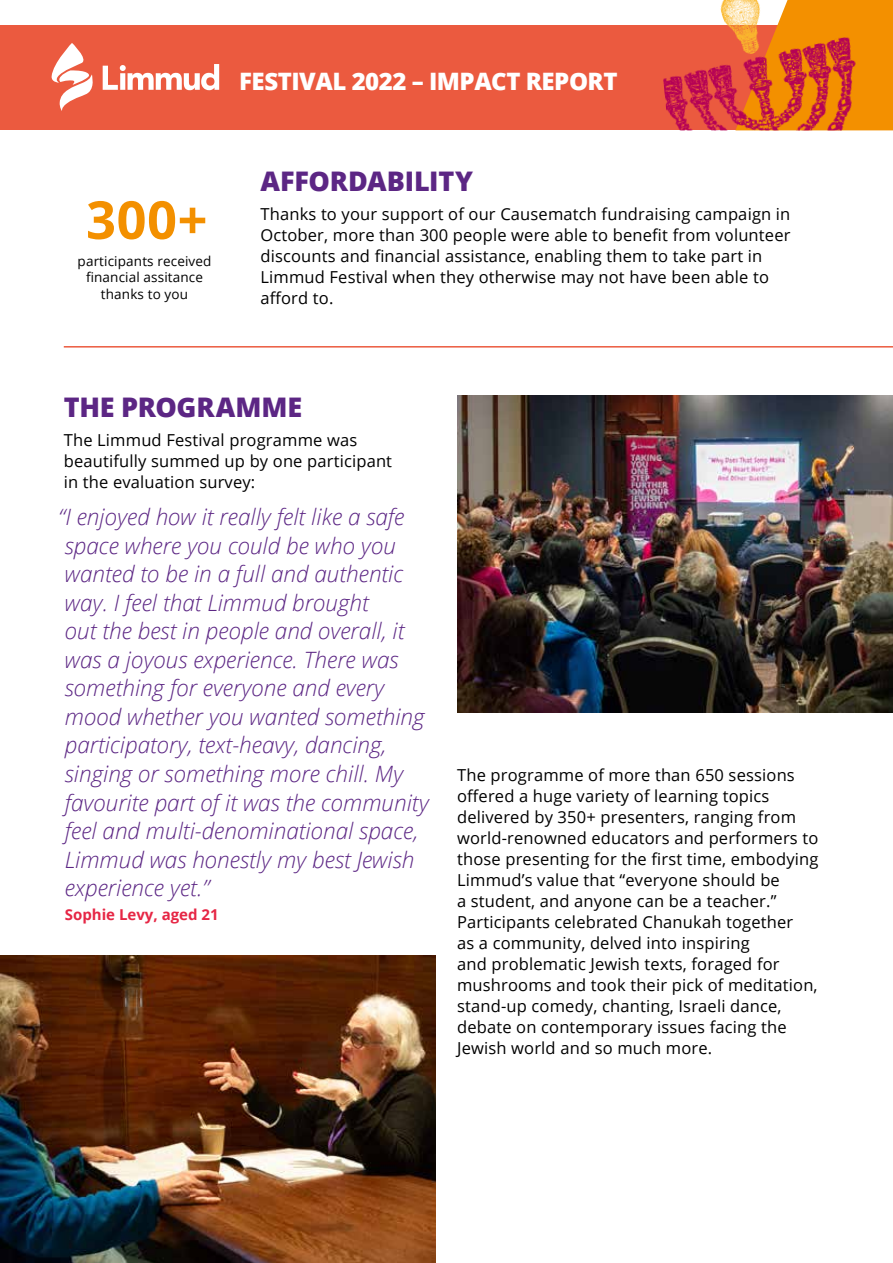
<style>
.page{position:relative;width:893px;height:1263px;background:#fff}
.page>*{position:absolute;margin:0;border:0;box-sizing:border-box;transform-origin:0 0}
.t1{font:700 52.5px "Open Sans";color:#f39000}
.t2{font:800 27px "Open Sans";letter-spacing:-.005em;color:#5c2684}
.t3{font:800 24px "Open Sans";letter-spacing:-.02em;color:#fff}
.t4{font:italic 300 22.5px/28.5px "Open Sans";color:#5c2684}
.t5{font:16.5px/21px "Open Sans";letter-spacing:.01em;color:#000}
.t6{font:700 15px "Open Sans";color:#e62645}
.t7{font:13.5px/16.5px "Open Sans";letter-spacing:.01em;color:#000;text-align:center}
</style>
<div class="page">
<div style="left:0;top:26px;width:893px;height:104px;background:#eb5a3f"></div>
<div style="left:785px;top:0;width:108px;height:130px;background:#f39000"></div>
<svg style="left:103px;top:64px;width:116px;height:26px"></svg>
<svg style="left:51px;top:43px;width:42px;height:68px"></svg>
<img style="left:660px;top:17px;width:225px;height:113px">
<hr style="left:64px;top:346px;width:829px;height:2px;background:#eb5a3f">
<img style="left:717px;top:0;width:68px;height:59px">
<img style="left:457px;top:396px;width:436px;height:316px">
<img style="left:0;top:955px;width:436px;height:308px">
<h3 class="t3" style="left:239px;top:63px;width:380px">FESTIVAL 2022 – IMPACT REPORT</h3>
<h1 class="t1" style="left:86px;top:183px;width:123px">300+</h1>
<p class="t7" style="left:78px;top:252px;width:135px">participants received financial assitance thanks to you</p>
<h2 class="t2" style="left:260px;top:160px;width:214px">AFFORDABILITY</h2>
<p class="t5" style="left:260px;top:203px;width:532px">Thanks to your support of our Causematch fundraising campaign in October, more than 300 people were able to benefit from volunteer discounts and financial assistance, enabling them to take part in Limmud Festival when they otherwise may not have been able to afford to.</p>
<h2 class="t2" style="left:64px;top:386px;width:240px">THE PROGRAMME</h2>
<p class="t5" style="left:64px;top:429px;width:330px">The Limmud Festival programme was beautifully summed up by one participant in the evaluation survey:</p>
<p class="t4" style="left:58px;top:502px;width:372px">“I enjoyed how it really felt like a safe space where you could be who you wanted to be in a full and authentic way. I feel that Limmud brought<br>out the best in people and overall, it was a joyous experience. There was something for everyone and every mood whether you wanted something participatory, text-heavy, dancing, singing or something more chill. My favourite part of it was the community feel and multi-denominational space, Limmud was honestly my best Jewish experience yet.”</p>
<p class="t6" style="left:65px;top:904px;width:155px">Sophie Levy, aged 21</p>
<p class="t5" style="left:457px;top:764px;width:363px">The programme of more than 650 sessions offered a huge variety of learning topics delivered by 350+ presenters, ranging from world-renowned educators and performers to those presenting for the first time, embodying Limmud’s value that “everyone should be<br>a student, and anyone can be a teacher.” Participants celebrated Chanukah together<br>as a community, delved into inspiring<br>and problematic Jewish texts, foraged for mushrooms and took their pick of meditation, stand-up comedy, chanting, Israeli dance, debate on contemporary issues facing the Jewish world and so much more.</p>
</div>
